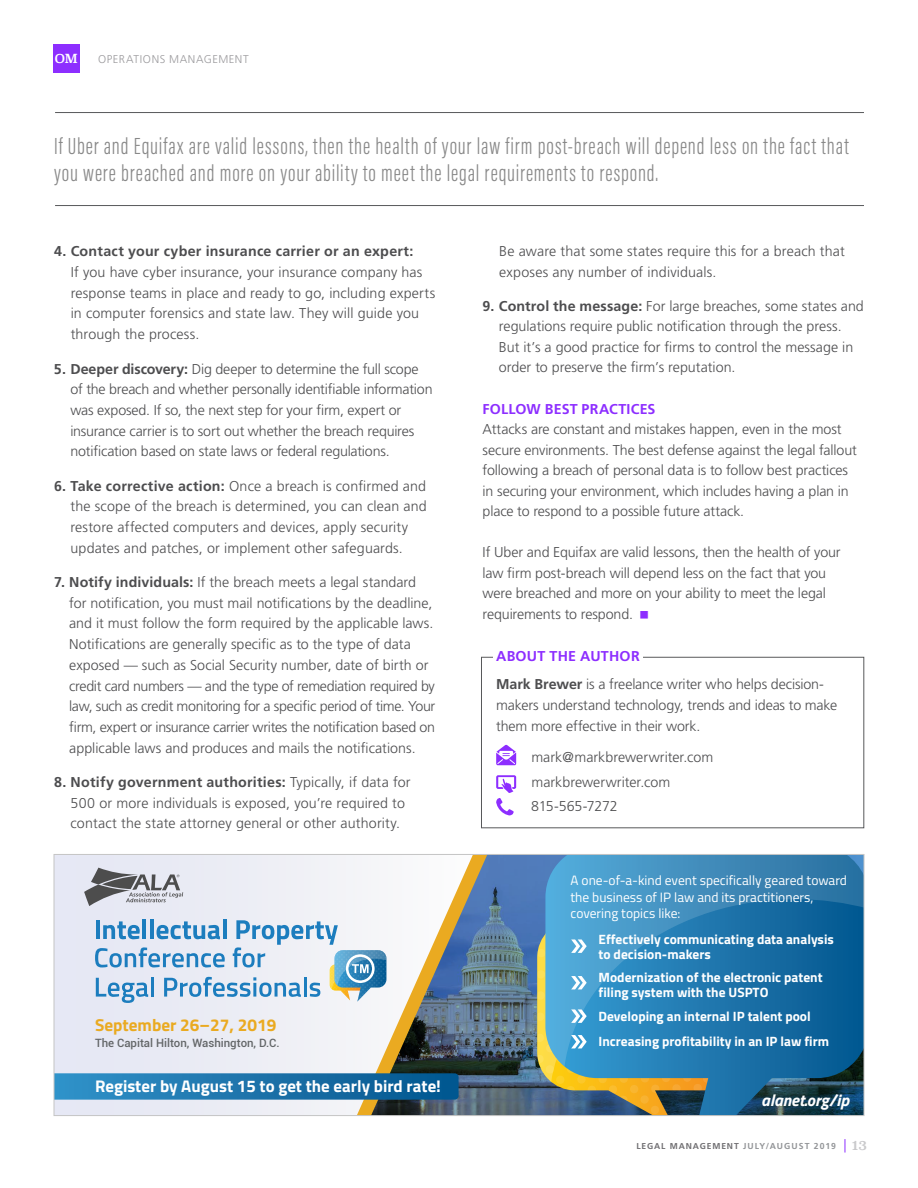
<style>
.page{position:relative;width:918px;height:1188px;background:#fff}
.page>*{position:absolute;margin:0;border:0;box-sizing:border-box;transform-origin:0 0}
.t1{font:300 24px/27px "Acumin Pro Extra Cond";letter-spacing:.035em;color:#888}
.t2{font:700 17.25px "Titillium";color:#eaaa21}
.t3{font:700 16.8px "Titillium";color:#fff}
.t4{font:italic 700 16.5px "Titillium";color:#fff}
.t5{font:300 14.25px/20.7px "Frutiger";letter-spacing:-.005em;color:#4d4d4f}
.t6{font:700 14.25px "Frutiger";letter-spacing:.015em;color:#4d4d4f}
.t7{font:700 14.25px "Frutiger";letter-spacing:.01em;color:#8d2eff}
.t8{font:700 13.5px/14.9px "Titillium";color:#fff}
.t9{font:13.5px/16.2px "Titillium";color:#fff}
.t10{font:12.3px "Superclarendon";color:#fff}
.t11{font:500 11.4px "Roboto";color:#636668}
.t12{font:300 11.25px "Frutiger";letter-spacing:.055em;color:#9b9a9d}
.t13{font:700 8.55px "Frutiger";letter-spacing:.1em;color:#717073}
.s1{font-weight:700}
.s2{font-weight:700;color:#8d2eff}
.s3{font-size:8.7px;color:#939598}
.s4{font-family:"Superclarendon Rg";font-weight:400;font-size:13.5px;color:#c9c9cb}
</style>
<div class="page">
<svg style="left:845px;top:1139px;width:1px;height:14px"></svg>
<hr style="left:55px;top:205px;width:809px;height:1px;background:#58595b">
<hr style="left:55px;top:112px;width:809px;height:1px;background:#58595b">
<div style="left:481px;top:657px;width:383px;height:171px;border:1px solid #58595b"></div>
<div style="left:493px;top:655px;width:149px;height:21px;background:#fff"></div>
<svg style="left:496px;top:745px;width:20px;height:20px"></svg>
<svg style="left:496px;top:775px;width:20px;height:40px"></svg>
<div style="left:54px;top:854px;width:446px;height:262px;background:#eaecf5"></div>
<svg style="left:357px;top:856px;width:188px;height:258px"></svg>
<svg style="left:56px;top:1073px;width:403px;height:27px;background:#1e75ab"></svg>
<svg style="left:84px;top:868px;width:99px;height:38px"></svg>
<svg style="left:95px;top:920px;width:291px;height:83px"></svg>
<svg style="left:775px;top:1067px;width:87px;height:47px;background:#17455b"></svg>
<svg style="left:545px;top:856px;width:317px;height:211px;background:#2879ad"></svg>
<svg style="left:537px;top:920px;width:238px;height:194px;background:#4186a7"></svg>
<div style="left:54px;top:854px;width:810px;height:262px;border:1px solid #c5c5c5"></div>
<div style="left:53px;top:45px;width:26px;height:28px;background:#8d2eff"></div>
<p class="t10" style="left:55px;top:51px;width:24px">OM</p>
<p class="t12" style="left:98px;top:53px;width:152px">OPERATIONS MANAGEMENT</p>
<h1 class="t1" style="left:54px;top:132px;width:796px">If Uber and Equifax are valid lessons, then the health of your law firm post-breach will depend less on the fact that you were breached and more on your ability to meet the legal requirements to respond.</h1>
<p class="t6" style="left:54px;top:243px;width:361px">4. Contact your cyber insurance carrier or an expert:</p>
<p class="t5" style="left:71px;top:262px;width:366px">If you have cyber insurance, your insurance company has response teams in place and ready to go, including experts in computer forensics and state law. They will guide you through the process.</p>
<p class="t5" style="left:70px;top:358px;width:364px;text-indent:-16px"><span class="s1">5. Deeper discovery:</span> Dig deeper to determine the full scope of the breach and whether personally identifiable information was exposed. If so, the next step for your firm, expert or insurance carrier is to sort out whether the breach requires notification based on state laws or federal regulations.</p>
<p class="t5" style="left:71px;top:476px;width:358px;text-indent:-17px"><span class="s1">6. Take corrective action:</span> Once a breach is confirmed and the scope of the breach is determined, you can clean and restore affected computers and devices, apply security updates and patches, or implement other safeguards.</p>
<p class="t5" style="left:69px;top:572px;width:368px;text-indent:-15px"><span class="s1">7. Notify individuals:</span> If the breach meets a legal standard for notification, you must mail notifications by the deadline, and it must follow the form required by the applicable laws.<br>Notifications are generally specific as to the type of data exposed — such as Social Security number, date of birth or credit card numbers — and the type of remediation required by law, such as credit monitoring for a specific period of time. Your firm, expert or insurance carrier writes the notification based on applicable laws and produces and mails the notifications.</p>
<p class="t5" style="left:71px;top:772px;width:341px;text-indent:-17px"><span class="s1">8. Notify government authorities:</span> Typically, if data for<br>500 or more individuals is exposed, you’re required to contact the state attorney general or other authority.</p>
<p class="t2" style="left:95px;top:1012px;width:183px">September 26–27, 2019</p>
<p class="t11" style="left:95px;top:1035px;width:186px">The Capital Hilton, Washington, D.C.</p>
<p class="t3" style="left:95px;top:1074px;width:347px">Register by August 15 to get the early bird rate!</p>
<p class="t5" style="left:499px;top:241px;width:347px">Be aware that some states require this for a breach that exposes any number of individuals.</p>
<p class="t5" style="left:499px;top:296px;width:367px;text-indent:-16px"><span class="s1">9. Control the message:</span> For large breaches, some states and regulations require public notification through the press.<br>But it’s a good practice for firms to control the message in order to preserve the firm’s reputation.</p>
<p class="t7" style="left:483px;top:400px;width:174px">FOLLOW BEST PRACTICES</p>
<p class="t5" style="left:483px;top:419px;width:376px">Attacks are constant and mistakes happen, even in the most secure environments. The best defense against the legal fallout following a breach of personal data is to follow best practices in securing your environment, which includes having a plan in place to respond to a possible future attack.</p>
<p class="t5" style="left:483px;top:542px;width:360px">If Uber and Equifax are valid lessons, then the health of your law firm post-breach will depend less on the fact that you were breached and more on your ability to meet the legal requirements to respond.</p>
<p class="t5" style="left:496px;top:643px;width:329px;line-height:27.5px"><span class="s2">ABOUT THE AUTHOR<br></span><span class="s1">Mark Brewer</span> is a freelance writer who helps decision-</p>
<p class="t5" style="left:496px;top:694px;width:343px">makers understand technology, trends and ideas to make them more effective in their work.</p>
<p class="t5" style="left:531px;top:745px;width:184px;line-height:24.3px">mark@markbrewerwriter.com markbrewerwriter.com<br>815-565-7272</p>
<p class="t9" style="left:571px;top:872px;width:278px">A one-of-a-kind event specifically geared toward the business of IP law and its practitioners, covering topics like:</p>
<p class="t8" style="left:599px;top:931px;width:237px">Effectively communicating data analysis to decision-makers</p>
<p class="t8" style="left:599px;top:969px;width:226px">Modernization of the electronic patent filing system with the USPTO</p>
<p class="t8" style="left:599px;top:1004px;width:232px;line-height:24.3px">Developing an internal IP talent pool<br>Increasing profitability in an IP law firm</p>
<p class="t4" style="left:761px;top:1087px;width:89px">alanet.org/ip</p>
<p class="t13" style="left:636px;top:1141px;width:232px">LEGAL MANAGEMENT <span class="s3">JULY/AUGUST 2019</span> <span class="s4">13</span></p>
</div>
